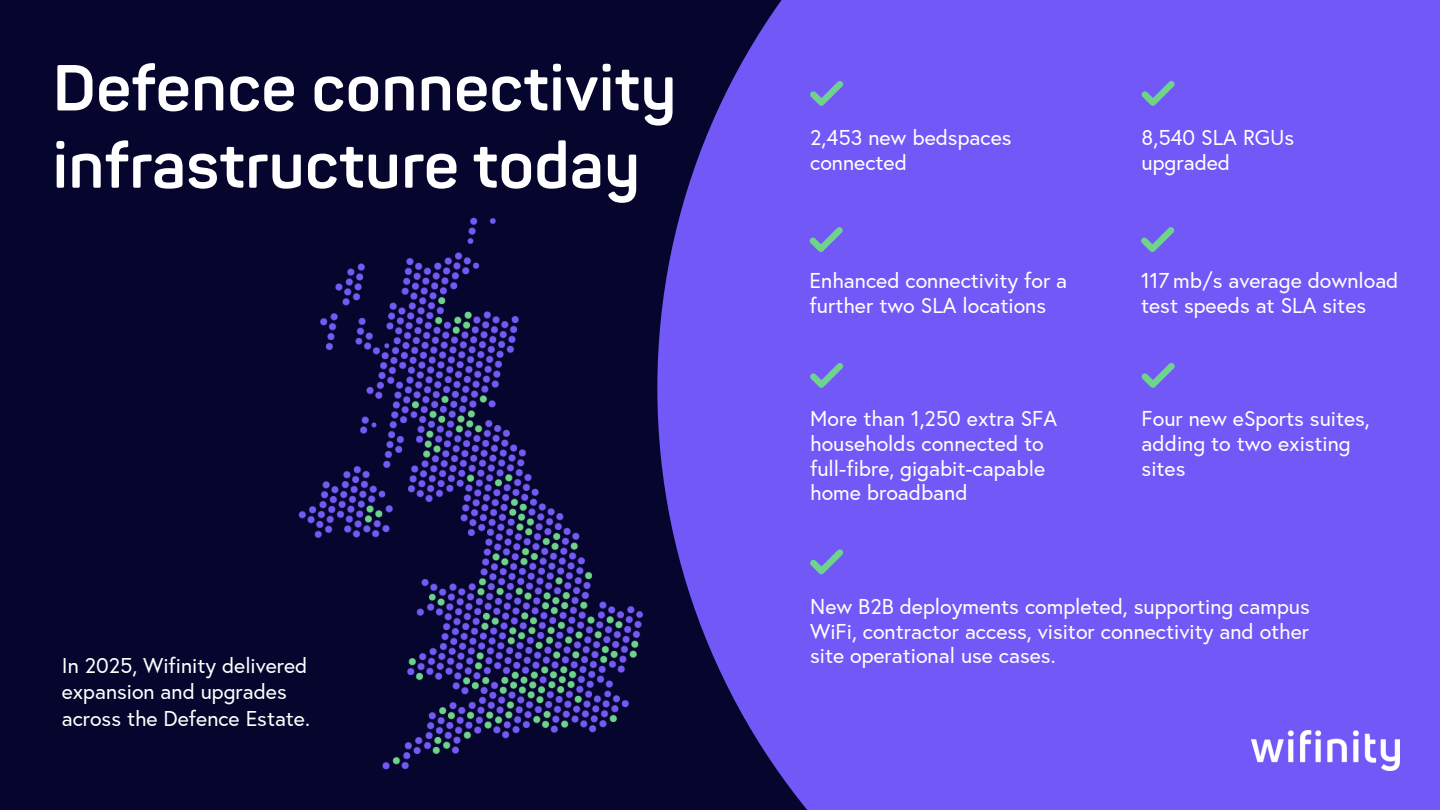
<style>
.page{position:relative;width:1440px;height:810px;background:#05052d}
.page>*{position:absolute;margin:0;border:0;box-sizing:border-box;transform-origin:0 0}
.t1{font:700 64px/77.2px "Panton";color:#fff}
.t2{font:21.4px/24.8px "Europa";color:#fff}
.t3{font:21.3px/26.2px "Europa";color:#fff}
</style>
<div class="page">
<div style="left:657px;top:0;width:783px;height:810px;background:#7258f7"></div>
<svg style="left:810px;top:81px;width:33px;height:25px"></svg>
<svg style="left:810px;top:227px;width:33px;height:25px"></svg>
<svg style="left:810px;top:363px;width:33px;height:25px"></svg>
<svg style="left:1142px;top:81px;width:33px;height:25px"></svg>
<svg style="left:1141px;top:227px;width:33px;height:25px"></svg>
<svg style="left:1142px;top:363px;width:33px;height:25px"></svg>
<img style="left:1252px;top:730px;width:147px;height:41px">
<svg style="left:810px;top:549px;width:33px;height:25px"></svg>
<img style="left:298px;top:168px;width:496px;height:642px">
<h1 class="t1" style="left:52px;top:52px;width:626px">Defence connectivity infrastructure today</h1>
<p class="t3" style="left:62px;top:653px;width:250px">In 2025, Wifinity delivered expansion and upgrades across the Defence Estate.</p>
<p class="t2" style="left:810px;top:126px;width:203px">2,453 new bedspaces connected</p>
<p class="t2" style="left:1142px;top:126px;width:154px">8,540 SLA RGUs upgraded</p>
<p class="t2" style="left:810px;top:268px;width:259px">Enhanced connectivity for a further two SLA locations</p>
<p class="t2" style="left:1141px;top:268px;width:259px">117 mb/s average download test speeds at SLA sites</p>
<p class="t2" style="left:810px;top:407px;width:249px">More than 1,250 extra SFA households connected to</p>
<p class="t2" style="left:810px;top:456px;width:236px">full-fibre, gigabit-capable</p>
<p class="t2" style="left:810px;top:481px;width:159px">home broadband</p>
<p class="t2" style="left:1142px;top:407px;width:230px">Four new eSports suites, adding to two existing sites</p>
<p class="t2" style="left:810px;top:594px;width:501px;text-align:justify">New B2B deployments completed, supporting campus WiFi, contractor access, visitor connectivity and other site operational use cases.</p>
</div>
